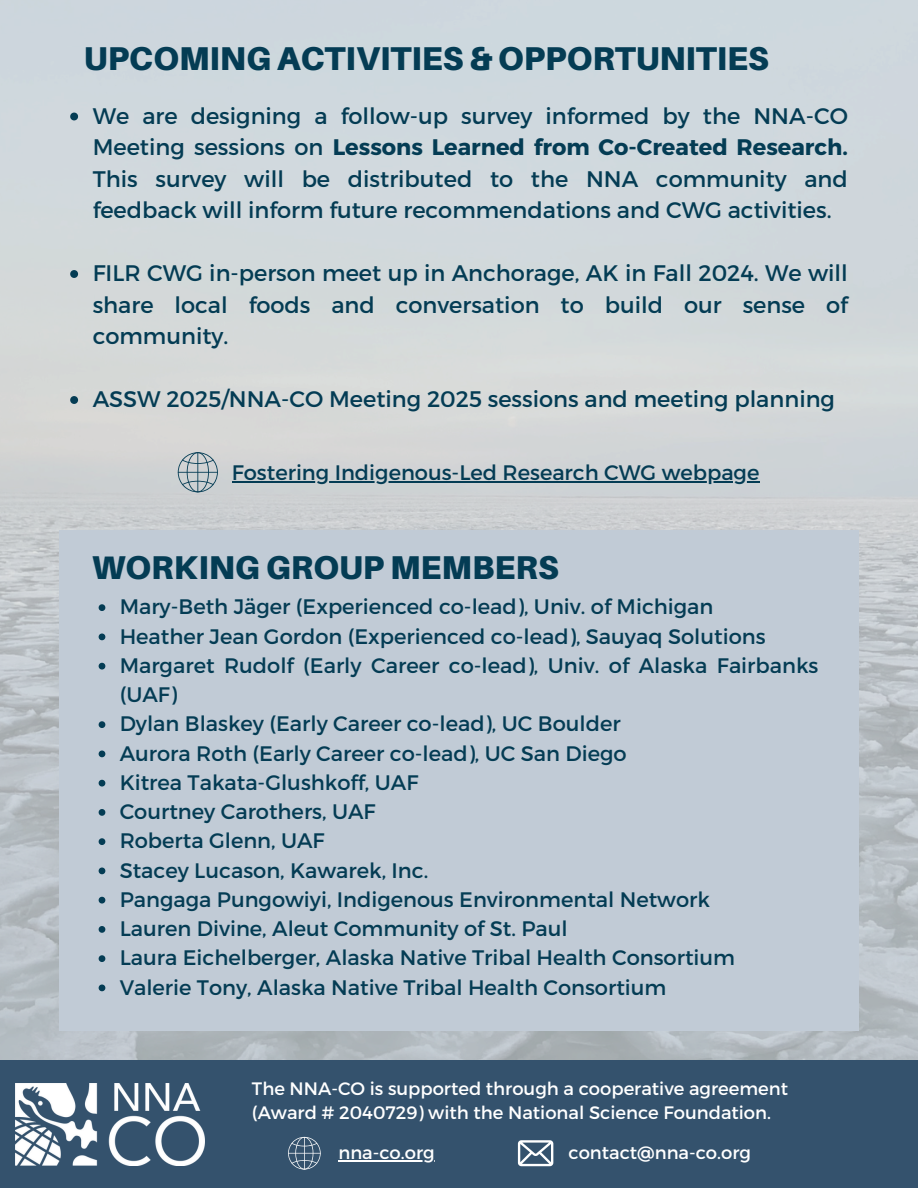
<style>
.page{position:relative;width:918px;height:1188px;background:#fff}
.page>*{position:absolute;margin:0;border:0;box-sizing:border-box;transform-origin:0 0}
.t1{font:900 33px "Aileron";color:#043c54}
.t2{font:22.5px/31.5px "Montserrat";color:#043c54;text-align:justify}
.t3{font:21px/29.2px "Montserrat";color:#043c54}
.t4{font:18px "Montserrat";color:#fff}
.s1{font-weight:700}
</style>
<div class="page">
<img style="left:0;top:0;width:918px;height:1060px">
<div style="left:59px;top:530px;width:800px;height:501px;background:#c1cbd6"></div>
<div style="left:0;top:1060px;width:918px;height:128px;background:#34526d"></div>
<img style="left:16px;top:1083px;width:189px;height:82px">
<svg style="left:178px;top:452px;width:40px;height:40px;background:#acb8bd"></svg>
<hr style="left:178px;top:472px;width:40px;height:1px;background:#043c54">
<svg style="left:70px;top:113px;width:8px;height:7px"></svg>
<svg style="left:70px;top:270px;width:8px;height:8px"></svg>
<svg style="left:70px;top:396px;width:8px;height:8px"></svg>
<svg style="left:99px;top:604px;width:6px;height:7px"></svg>
<svg style="left:99px;top:634px;width:6px;height:6px"></svg>
<svg style="left:99px;top:663px;width:6px;height:7px"></svg>
<svg style="left:99px;top:721px;width:6px;height:7px"></svg>
<svg style="left:99px;top:751px;width:6px;height:6px"></svg>
<svg style="left:99px;top:780px;width:6px;height:7px"></svg>
<svg style="left:99px;top:809px;width:6px;height:7px"></svg>
<svg style="left:99px;top:838px;width:6px;height:7px"></svg>
<svg style="left:99px;top:868px;width:6px;height:6px"></svg>
<svg style="left:99px;top:897px;width:6px;height:7px"></svg>
<svg style="left:99px;top:926px;width:6px;height:7px"></svg>
<svg style="left:99px;top:955px;width:6px;height:7px"></svg>
<svg style="left:99px;top:985px;width:6px;height:6px"></svg>
<hr style="left:232px;top:481px;width:527px;height:1px;background:#043c54">
<svg style="left:288px;top:1137px;width:33px;height:33px"></svg>
<svg style="left:518px;top:1140px;width:35px;height:26px"></svg>
<hr style="left:338px;top:1160px;width:97px;height:1px;background:#fff">
<p class="t1" style="left:84px;top:38px;width:686px">UPCOMING ACTIVITIES &amp; OPPORTUNITIES</p>
<h1 class="t2" style="left:93px;top:99px;width:757px">We are designing a follow-up survey informed by the NNA-CO Meeting sessions on <span class="s1">Lessons Learned from Co-Created Research.<br></span>This survey will be distributed to the NNA community and feedback will inform future recommendations and CWG activities.</h1>
<p class="t2" style="left:93px;top:256px;width:757px">FILR CWG in-person meet up in Anchorage, AK in Fall 2024. We will share local foods and conversation to build our sense of community.</p>
<p class="t2" style="left:93px;top:382px;width:744px">ASSW 2025/NNA-CO Meeting 2025 sessions and meeting planning</p>
<p class="t3" style="left:232px;top:457px;width:529px">Fostering Indigenous-Led Research CWG webpage</p>
<p class="t1" style="left:92px;top:547px;width:468px">WORKING GROUP MEMBERS</p>
<p class="t3" style="left:120px;top:591px;width:595px">Mary-Beth Jäger (Experienced co-lead), Univ. of Michigan</p>
<p class="t3" style="left:120px;top:620px;width:647px">Heather Jean Gordon (Experienced co-lead), Sauyaq Solutions</p>
<h2 class="t3" style="left:120px;top:650px;width:700px">Margaret Rudolf (Early Career co-lead), Univ. of Alaska Fairbanks (UAF)</h2>
<h1 class="t3" style="left:120px;top:708px;width:502px">Dylan Blaskey (Early Career co-lead), UC Boulder</h1>
<p class="t3" style="left:120px;top:737px;width:509px">Aurora Roth (Early Career co-lead), UC San Diego</p>
<p class="t3" style="left:120px;top:767px;width:300px">Kitrea Takata-Glushkoff, UAF</p>
<p class="t3" style="left:120px;top:796px;width:257px">Courtney Carothers, UAF</p>
<p class="t3" style="left:120px;top:825px;width:207px">Roberta Glenn, UAF</p>
<p class="t3" style="left:120px;top:854px;width:310px">Stacey Lucason, Kawarek, Inc.</p>
<p class="t3" style="left:120px;top:884px;width:592px">Pangaga Pungowiyi, Indigenous Environmental Network</p>
<p class="t3" style="left:120px;top:913px;width:450px">Lauren Divine, Aleut Community of St. Paul</p>
<p class="t3" style="left:120px;top:942px;width:617px">Laura Eichelberger, Alaska Native Tribal Health Consortium</p>
<p class="t3" style="left:120px;top:971px;width:548px">Valerie Tony, Alaska Native Tribal Health Consortium</p>
<p class="t4" style="left:252px;top:1076px;width:538px">The NNA-CO is supported through a cooperative agreement</p>
<p class="t4" style="left:252px;top:1101px;width:521px">(Award # 2040729) with the National Science Foundation.</p>
<p class="t4" style="left:338px;top:1141px;width:98px">nna-co.org</p>
<p class="t4" style="left:569px;top:1141px;width:184px">contact@nna-co.org</p>
</div>
